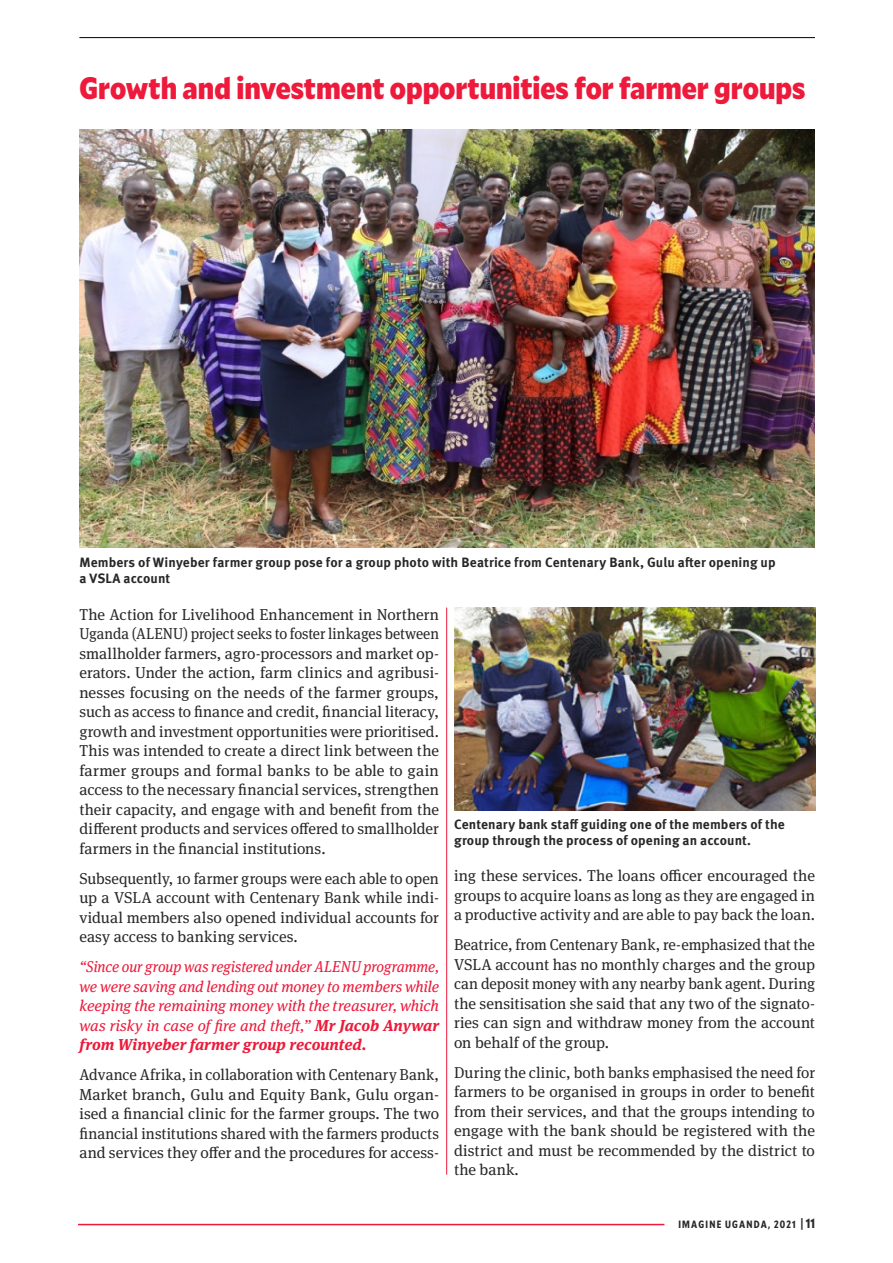
<style>
.page{position:relative;width:893px;height:1263px;background:#fff}
.page>*{position:absolute;margin:0;border:0;box-sizing:border-box;transform-origin:0 0}
.t1{font:900 30px "Mallory Narrow";color:#ed1a3b}
.t2{font:15.75px/19.5px "Meta Serif Pro";color:#292829;text-align:justify}
.t3{font:italic 15.75px/19.5px "Meta Serif Pro";color:#ed1a3b;text-align:justify;scale:.94 1}
.t4{font:700 13.5px/16.2px "Meta Pro";letter-spacing:.005em;color:#292829}
.t5{font:700 10.5px "Mallory Condensed";letter-spacing:.115em;color:#292829}
.s1{font-weight:700}
.s2{font-size:13.5px}
</style>
<div class="page">
<hr style="left:79px;top:37px;width:736px;height:1px;background:#000">
<hr style="left:78px;top:1224px;width:586px;height:1px;background:#ed1a3b">
<img style="left:79px;top:129px;width:736px;height:419px">
<img style="left:454px;top:608px;width:362px;height:202px">
<hr style="left:446px;top:608px;width:1px;height:567px;background:#ed1a3b">
<h1 class="t1" style="left:79px;top:66px;width:727px">Growth and investment opportunities for farmer groups</h1>
<p class="t4" style="left:79px;top:553px;width:698px">Members of Winyeber farmer group pose for a group photo with Beatrice from Centenary Bank, Gulu after opening up a VSLA account</p>
<p class="t2" style="left:79px;top:603px;width:361px">The Action for Livelihood Enhancement in Northern Uganda (ALENU) project seeks to foster linkages between smallholder farmers, agro-processors and market op&shy;erators. Under the action, farm clinics and agribusi&shy;nesses focusing on the needs of the farmer groups, such as access to finance and credit, financial literacy, growth and investment opportunities were prioritised.<br>This was intended to create a direct link between the farmer groups and formal banks to be able to gain access to the necessary financial services, strengthen their capacity, and engage with and benefit from the different products and services offered to smallholder farmers in the financial institutions.</p>
<p class="t2" style="left:79px;top:867px;width:361px">Subsequently, 10 farmer groups were each able to open up a VSLA account with Centenary Bank while indi&shy;vidual members also opened individual accounts for easy access to banking services.</p>
<p class="t3" style="left:79px;top:956px;width:384px">“Since our group was registered under ALENU programme, we were saving and lending out money to members while keeping the remaining money with the treasurer, which was risky in case of fire and theft,” <span class="s1">Mr Jacob Anywar from Winyeber farmer group recounted.</span></p>
<p class="t2" style="left:79px;top:1064px;width:361px">Advance Afrika, in collaboration with Centenary Bank, Market branch, Gulu and Equity Bank, Gulu organ&shy;ised a financial clinic for the farmer groups. The two financial institutions shared with the farmers products and services they offer and the procedures for access-</p>
<p class="t4" style="left:454px;top:815px;width:332px">Centenary bank staff guiding one of the members of the group through the process of opening an account.</p>
<p class="t2" style="left:454px;top:865px;width:363px">ing these services. The loans officer encouraged the groups to acquire loans as long as they are engaged in a productive activity and are able to pay back the loan.</p>
<p class="t2" style="left:454px;top:934px;width:363px">Beatrice, from Centenary Bank, re-emphasized that the VSLA account has no monthly charges and the group can deposit money with any nearby bank agent. During the sensitisation she said that any two of the signato&shy;ries can sign and withdraw money from the account on behalf of the group.</p>
<p class="t2" style="left:454px;top:1062px;width:362px">During the clinic, both banks emphasised the need for farmers to be organised in groups in order to benefit from their services, and that the groups intending to engage with the bank should be registered with the district and must be recommended by the district to the bank.</p>
<p class="t5" style="left:678px;top:1217px;width:138px">IMAGINE UGANDA, 2021 <span class="s2">| 11</span></p>
</div>
